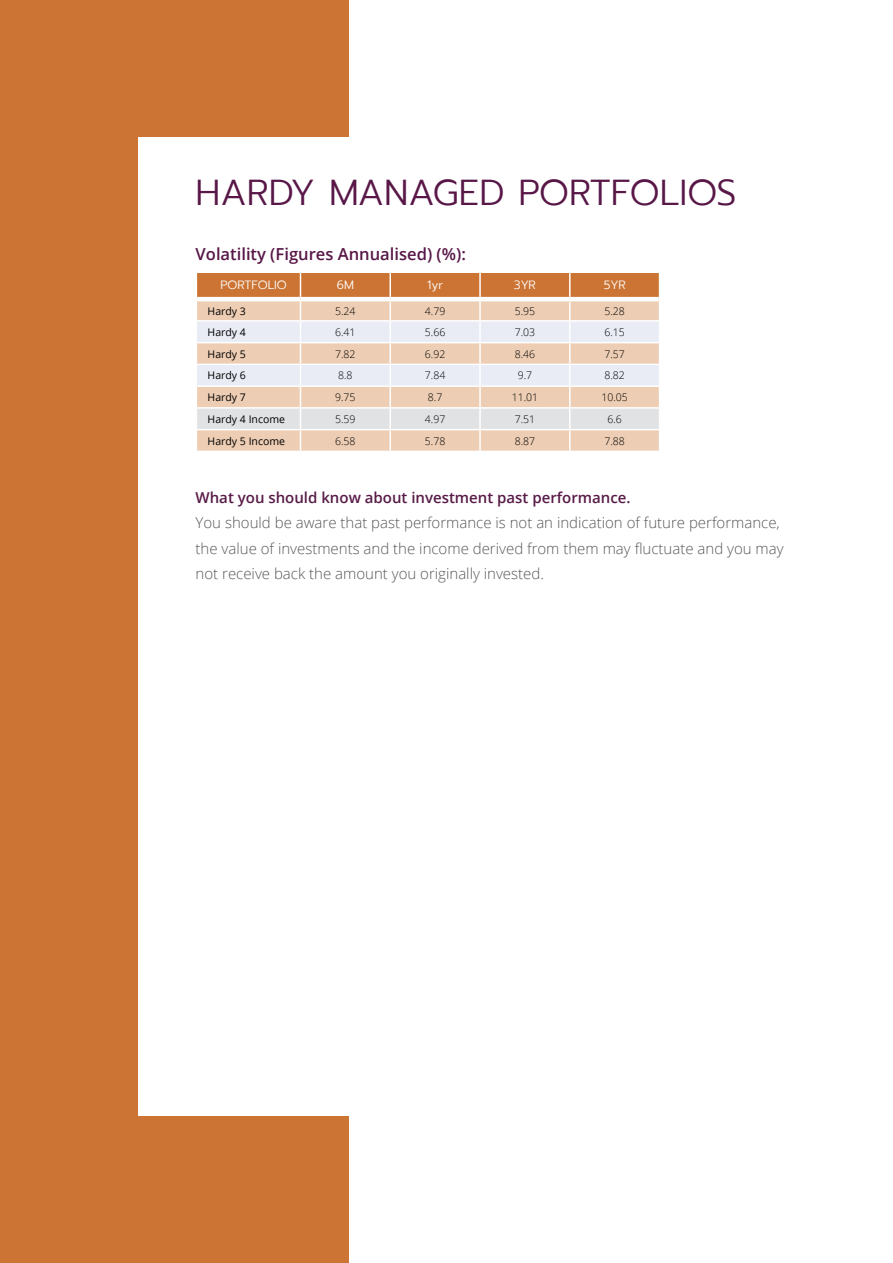
<style>
.page{position:relative;width:893px;height:1263px;background:#fff}
.page>*{position:absolute;margin:0;border:0;box-sizing:border-box;transform-origin:0 0}
.Headliner{font:300 36px "Prompt";color:#581747}
.t1{font:600 16.5px "Open Sans";color:#581747}
.t2{font:300 15px/25.5px "Open Sans";color:#585858}
.P_-_Paragraph_Style2{font:300 12px "Prompt";color:#fff}
.P_-_Paragraph_Style3{font:300 12px "Prompt";color:#fff}
.P_-_Paragraph_Style2-2{font:300 10.5px "Open Sans";color:#000}
.P_-_Paragraph_Style3-2{font:10.5px "Open Sans";color:#000}
.s1{font-weight:600;color:#581b47}
</style>
<div class="page">
<div style="left:0;top:0;width:349px;height:1263px;background:#cb7433"></div>
<div style="left:138px;top:137px;width:617px;height:978px;background:#fff"></div>
<svg style="left:196px;top:272px;width:464px;height:179px;background:#e7cebc"></svg>
<hr style="left:197px;top:297px;width:103px;height:4px;background:#fff">
<hr style="left:300px;top:297px;width:90px;height:4px;background:#fff">
<hr style="left:390px;top:297px;width:90px;height:4px;background:#fff">
<hr style="left:480px;top:297px;width:90px;height:4px;background:#fff">
<hr style="left:570px;top:297px;width:89px;height:4px;background:#fff">
<p class="Headliner" style="left:196px;top:168px;width:542px">HARDY MANAGED PORTFOLIOS</p>
<p class="t1" style="left:196px;top:242px;width:272px">Volatility (Figures Annualised) (%):</p>
<p class="P_-_Paragraph_Style3" style="left:221px;top:277px;width:68px">PORTFOLIO</p>
<p class="P_-_Paragraph_Style2" style="left:337px;top:277px;width:19px">6M</p>
<p class="P_-_Paragraph_Style2" style="left:427px;top:277px;width:17px">1yr</p>
<p class="P_-_Paragraph_Style2" style="left:514px;top:277px;width:24px">3YR</p>
<p class="P_-_Paragraph_Style2" style="left:604px;top:277px;width:24px">5YR</p>
<p class="P_-_Paragraph_Style3-2" style="left:208px;top:304px;width:40px">Hardy 3</p>
<p class="P_-_Paragraph_Style2-2" style="left:335px;top:304px;width:22px">5.24</p>
<p class="P_-_Paragraph_Style2-2" style="left:425px;top:304px;width:22px">4.79</p>
<p class="P_-_Paragraph_Style2-2" style="left:515px;top:304px;width:22px">5.95</p>
<p class="P_-_Paragraph_Style2-2" style="left:604px;top:304px;width:22px">5.28</p>
<p class="P_-_Paragraph_Style3-2" style="left:208px;top:325px;width:40px">Hardy 4</p>
<p class="P_-_Paragraph_Style2-2" style="left:335px;top:325px;width:22px">6.41</p>
<p class="P_-_Paragraph_Style2-2" style="left:425px;top:325px;width:22px">5.66</p>
<p class="P_-_Paragraph_Style2-2" style="left:515px;top:325px;width:22px">7.03</p>
<p class="P_-_Paragraph_Style2-2" style="left:604px;top:325px;width:22px">6.15</p>
<p class="P_-_Paragraph_Style3-2" style="left:208px;top:346px;width:40px">Hardy 5</p>
<p class="P_-_Paragraph_Style2-2" style="left:335px;top:346px;width:22px">7.82</p>
<p class="P_-_Paragraph_Style2-2" style="left:425px;top:346px;width:22px">6.92</p>
<p class="P_-_Paragraph_Style2-2" style="left:515px;top:346px;width:22px">8.46</p>
<p class="P_-_Paragraph_Style2-2" style="left:604px;top:346px;width:22px">7.57</p>
<p class="P_-_Paragraph_Style3-2" style="left:208px;top:368px;width:40px">Hardy 6</p>
<p class="P_-_Paragraph_Style2-2" style="left:338px;top:368px;width:16px">8.8</p>
<p class="P_-_Paragraph_Style2-2" style="left:425px;top:368px;width:22px">7.84</p>
<p class="P_-_Paragraph_Style2-2" style="left:518px;top:368px;width:16px">9.7</p>
<p class="P_-_Paragraph_Style2-2" style="left:604px;top:368px;width:22px">8.82</p>
<p class="P_-_Paragraph_Style3-2" style="left:208px;top:390px;width:40px">Hardy 7</p>
<p class="P_-_Paragraph_Style2-2" style="left:335px;top:390px;width:22px">9.75</p>
<p class="P_-_Paragraph_Style2-2" style="left:428px;top:390px;width:16px">8.7</p>
<p class="P_-_Paragraph_Style2-2" style="left:512px;top:390px;width:28px">11.01</p>
<p class="P_-_Paragraph_Style2-2" style="left:601px;top:390px;width:28px">10.05</p>
<p class="P_-_Paragraph_Style3-2" style="left:208px;top:412px;width:79px">Hardy 4 Income</p>
<p class="P_-_Paragraph_Style2-2" style="left:335px;top:412px;width:22px">5.59</p>
<p class="P_-_Paragraph_Style2-2" style="left:425px;top:412px;width:22px">4.97</p>
<p class="P_-_Paragraph_Style2-2" style="left:515px;top:412px;width:22px">7.51</p>
<p class="P_-_Paragraph_Style2-2" style="left:607px;top:412px;width:16px">6.6</p>
<p class="P_-_Paragraph_Style3-2" style="left:208px;top:433px;width:79px">Hardy 5 Income</p>
<p class="P_-_Paragraph_Style2-2" style="left:335px;top:433px;width:22px">6.58</p>
<p class="P_-_Paragraph_Style2-2" style="left:425px;top:433px;width:22px">5.78</p>
<p class="P_-_Paragraph_Style2-2" style="left:515px;top:433px;width:22px">8.87</p>
<p class="P_-_Paragraph_Style2-2" style="left:604px;top:433px;width:22px">7.88</p>
<p class="t2" style="left:196px;top:484px;width:590px"><span class="s1">What you should know about investment past performance.<br></span>You should be aware that past performance is not an indication of future performance, the value of investments and the income derived from them may fluctuate and you may not receive back the amount you originally invested.</p>
</div>
